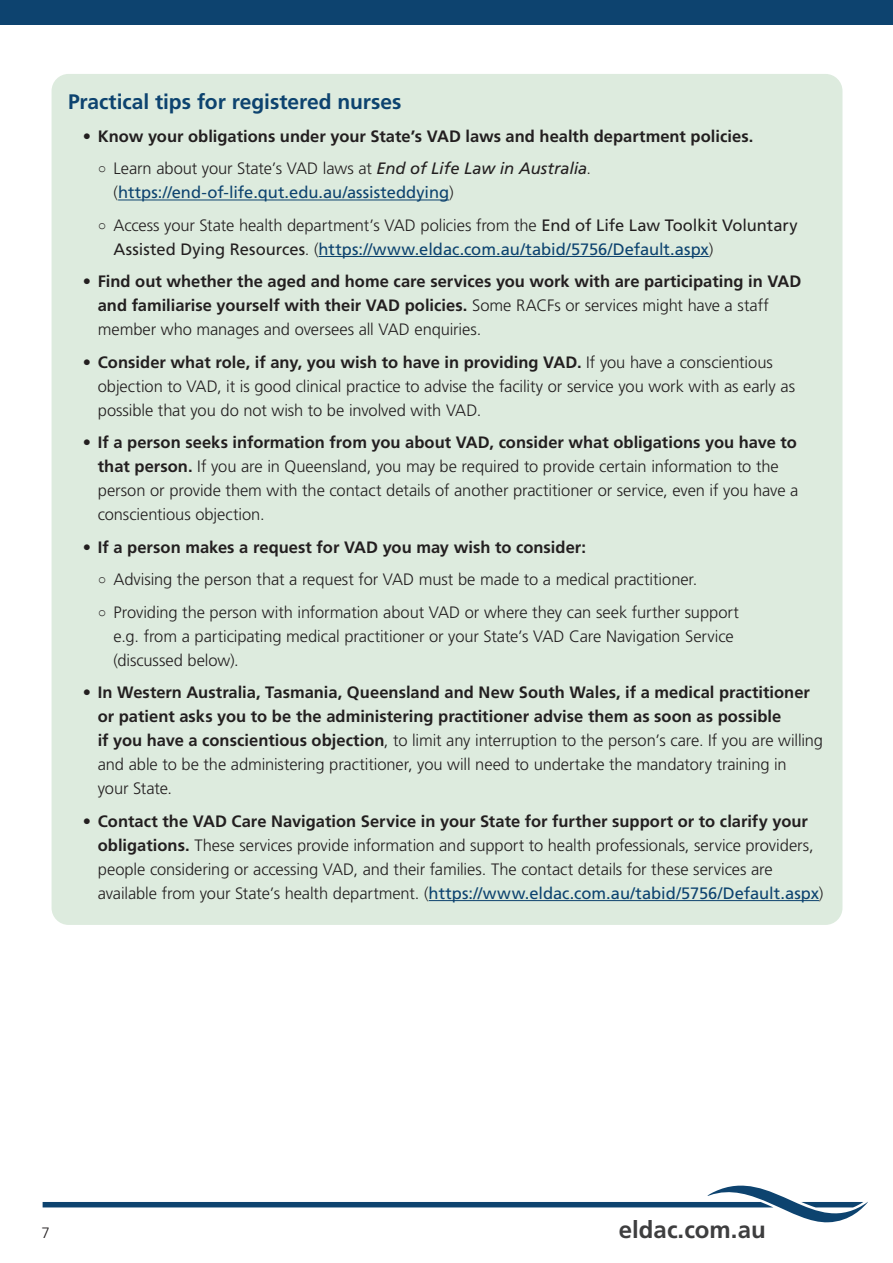
<style>
.page{position:relative;width:893px;height:1263px;background:#fff}
.page>*{position:absolute;margin:0;border:0;box-sizing:border-box;transform-origin:0 0}
.t1{font:700 24px "Frutiger LT Pro";color:#3e3e3f}
._14pt_Text_Heading{font:700 21px "Frutiger LT Pro";letter-spacing:-.005em;color:#0d436f}
.Bullets{font:300 16.5px/24px "Frutiger LT Pro";letter-spacing:-.005em;color:#231f20}
.Bullets-2{font:700 16.5px/24px "Frutiger LT Pro";color:#231f20}
.Level_2_bullet{font:300 16.5px/24px "Frutiger LT Pro";letter-spacing:-.005em;color:#231f20}
.Level_2_bullet-2{font:16.5px/24px "Frutiger LT Pro";color:#0d436f}
.t2{font:300 15px "Frutiger LT Pro";color:#231f20}
.s1{font-weight:300}
.s2{font-family:"Courier New";font-size:13.5px;color:#231f20}
.s3{font-weight:300;color:#231f20}
.s4{font-style:italic;color:#231f20}
.s5{font-family:"Courier New";font-weight:400;font-size:13.5px}
.s6{font-weight:400}
.s7{font-weight:400;color:#0d436f}
.s8{font-weight:700}
</style>
<div class="page">
<svg style="left:43px;top:1185px;width:825px;height:38px"></svg>
<div style="left:52px;top:74px;width:790px;height:851px;background:#ddebde;border-radius:17px"></div>
<div style="left:0;top:0;width:893px;height:25px;background:#0d436f"></div>
<hr style="left:118px;top:200px;width:331px;height:1px;background:#0d436f">
<hr style="left:319px;top:256px;width:390px;height:1px;background:#0d436f">
<hr style="left:429px;top:900px;width:390px;height:1px;background:#0d436f">
<h2 class="_14pt_Text_Heading" style="left:68px;top:89px;width:335px">Practical tips for registered nurses</h2>
<p class="Bullets-2" style="left:83px;top:124px;width:672px"><span class="s1">•</span> Know your obligations under your State’s VAD laws and health department policies.</p>
<p class="Level_2_bullet-2" style="left:114px;top:157px;width:479px;text-indent:-15px"><span class="s2">o</span> <span class="s3">Learn about your State’s VAD laws at</span> <span class="s4">End of Life Law in Australia</span><span class="s3">. (</span>https://end-of-life.qut.edu.au/assisteddying<span class="s3">)</span></p>
<p class="Level_2_bullet" style="left:114px;top:213px;width:686px;text-indent:-15px"><span class="s5">o</span> Access your State health department’s VAD policies from the <span class="s6">End of Life Law Toolkit Voluntary<br>Assisted Dying Resources</span>. (<span class="s7">https://www.eldac.com.au/tabid/5756/Default.aspx</span>)</p>
<p class="Bullets-2" style="left:98px;top:270px;width:705px;text-indent:-15px"><span class="s1">•</span> Find out whether the aged and home care services you work with are participating in VAD and familiarise yourself with their VAD policies. <span class="s1">Some RACFs or services might have a staff member who manages and oversees all VAD enquiries.</span></p>
<p class="Bullets" style="left:98px;top:350px;width:699px;text-indent:-15px">• <span class="s8">Consider what role, if any, you wish to have in providing VAD.</span> If you have a conscientious objection to VAD, it is good clinical practice to advise the facility or service you work with as early as possible that you do not wish to be involved with VAD.</p>
<p class="Bullets" style="left:98px;top:431px;width:702px;text-indent:-15px">• <span class="s8">If a person seeks information from you about VAD, consider what obligations you have to that person.</span> If you are in Queensland, you may be required to provide certain information to the person or provide them with the contact details of another practitioner or service, even if you have a conscientious objection.</p>
<p class="Bullets-2" style="left:83px;top:535px;width:505px"><span class="s1">•</span> If a person makes a request for VAD you may wish to consider:</p>
<p class="Level_2_bullet" style="left:98px;top:568px;width:601px"><span class="s5">o</span> Advising the person that a request for VAD must be made to a medical practitioner.</p>
<p class="Level_2_bullet" style="left:114px;top:600px;width:627px;text-indent:-15px"><span class="s5">o</span> Providing the person with information about VAD or where they can seek further support e.g. from a participating medical practitioner or your State’s VAD Care Navigation Service (discussed below).</p>
<p class="Bullets-2" style="left:98px;top:681px;width:727px;text-indent:-15px"><span class="s1">•</span> In Western Australia, Tasmania, Queensland and New South Wales, if a medical practitioner or patient asks you to be the administering practitioner advise them as soon as possible<br>if you have a conscientious objection<span class="s1">, to limit any interruption to the person’s care. If you are willing and able to be the administering practitioner, you will need to undertake the mandatory training in<br>your State.</span></p>
<p class="Bullets" style="left:98px;top:809px;width:727px;text-indent:-15px">• <span class="s8">Contact the VAD Care Navigation Service in your State for further support or to clarify your obligations.</span> These services provide information and support to health professionals, service providers, people considering or accessing VAD, and their families. The contact details for these services are available from your State’s health department. (<span class="s7">https://www.eldac.com.au/tabid/5756/Default.aspx</span>)</p>
<p class="t2" style="left:42px;top:1224px;width:10px">7</p>
<h1 class="t1" style="left:619px;top:1215px;width:148px">eldac.com.au</h1>
</div>
